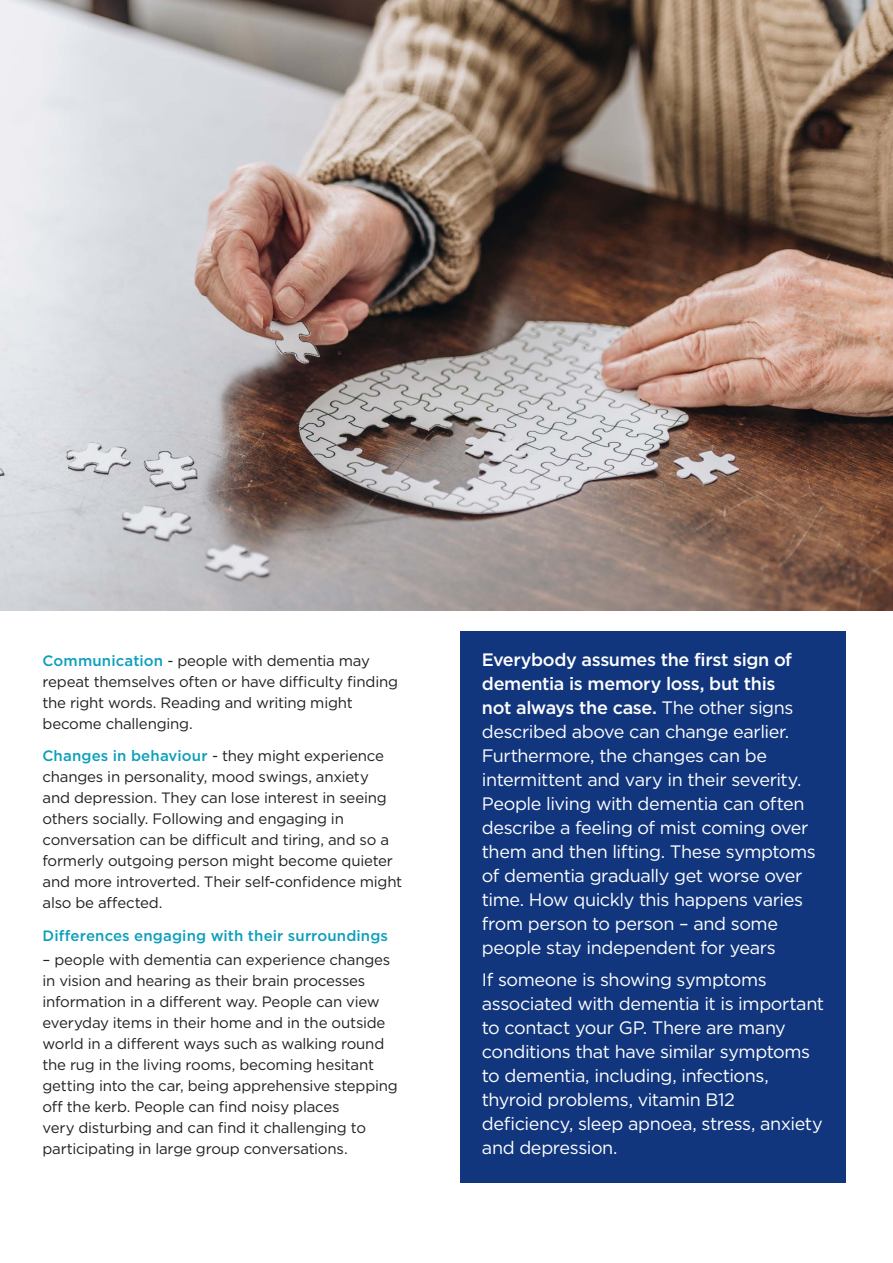
<style>
.page{position:relative;width:893px;height:1263px;background:#fff}
.page>*{position:absolute;margin:0;border:0;box-sizing:border-box;transform-origin:0 0}
.t1{font:18px/24px "Gotham";letter-spacing:-.025em;color:#fff}
.t2{font:15px/21px "Gotham";letter-spacing:-.015em;color:#231f20}
.t3{font:500 15px "Gotham";letter-spacing:.01em;color:#0d9fbb}
.s1{font-weight:500;color:#0d9fbb}
.s2{font-weight:500}
</style>
<div class="page">
<img style="left:0;top:0;width:893px;height:611px">
<div style="left:461px;top:631px;width:385px;height:552px;background:#11367e"></div>
<p class="t2" style="left:43px;top:650px;width:357px"><span class="s1">Communication</span> - people with dementia may repeat themselves often or have difficulty finding the right words. Reading and writing might become challenging.</p>
<p class="t2" style="left:43px;top:745px;width:361px"><span class="s1">Changes in behaviour</span> - they might experience changes in personality, mood swings, anxiety<br>and depression. They can lose interest in seeing others socially. Following and engaging in conversation can be difficult and tiring, and so a formerly outgoing person might become quieter and more introverted. Their self-confidence might also be affected.</p>
<p class="t3" style="left:43px;top:927px;width:347px">Differences engaging with their surroundings</p>
<p class="t2" style="left:43px;top:949px;width:357px">– people with dementia can experience changes in vision and hearing as their brain processes information in a different way. People can view everyday items in their home and in the outside world in a different ways such as walking round the rug in the living rooms, becoming hesitant getting into the car, being apprehensive stepping off the kerb. People can find noisy places<br>very disturbing and can find it challenging to participating in large group conversations.</p>
<p class="t1" style="left:482px;top:647px;width:335px"><span class="s2">Everybody assumes the first sign of dementia is memory loss, but this<br>not always the case.</span> The other signs described above can change earlier.<br>Furthermore, the changes can be intermittent and vary in their severity.<br>People living with dementia can often describe a feeling of mist coming over them and then lifting. These symptoms of dementia gradually get worse over time. How quickly this happens varies from person to person – and some people stay independent for years</p>
<p class="t1" style="left:482px;top:968px;width:344px">If someone is showing symptoms associated with dementia it is important to contact your GP. There are many conditions that have similar symptoms to dementia, including, infections, thyroid problems, vitamin B12 deficiency, sleep apnoea, stress, anxiety and depression.</p>
</div>
